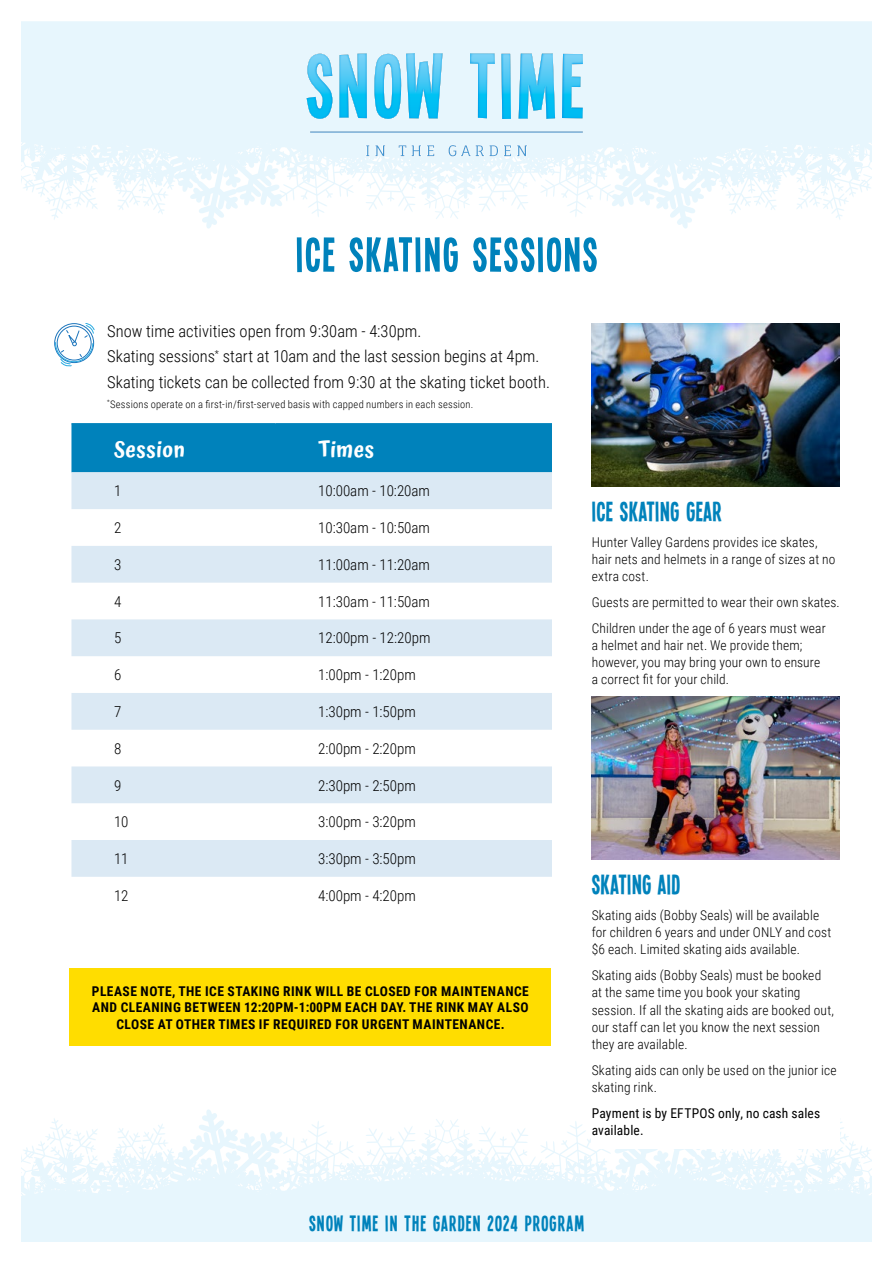
<style>
.page{position:relative;width:893px;height:1263px;background:#fff}
.page>*{position:absolute;margin:0;border:0;box-sizing:border-box;transform-origin:0 0}
.t1{font:52.5px "Single Sleeve";letter-spacing:.04em;color:#0082bb}
.t2{font:30px "Single Sleeve";letter-spacing:.02em;color:#0082bb}
.t3{font:24px "Single Sleeve";letter-spacing:.055em;color:#0082bb}
.t4{font:600 21px "Atma";letter-spacing:.025em;color:#fff}
.t5{font:300 16.5px/25.5px "Roboto Condensed";color:#000}
.t6{font:300 15px "Roboto Condensed";color:#000}
.t7{font:300 13.5px/17.2px "Roboto Condensed";letter-spacing:.01em;color:#000}
.t8{font:700 13.5px/16.2px "Roboto Condensed";letter-spacing:.035em;color:#000;text-align:center}
.t9{font:13.5px/17.2px "Roboto Condensed";letter-spacing:.01em;color:#000}
.t10{font:300 10.5px "Roboto Condensed";letter-spacing:.02em;color:#000}
</style>
<div class="page">
<svg style="left:21px;top:21px;width:851px;height:208px;fill:#e7f6fd"></svg>
<svg style="left:21px;top:1109px;width:851px;height:133px;fill:#e7f6fd"></svg>
<div style="left:54px;top:323px;width:40px;height:40px;border:1px solid #1c75bc;border-radius:50%"></div>
<svg style="left:55px;top:323px;width:40px;height:44px"></svg>
<div style="left:71px;top:424px;width:481px;height:48px;background:#0082bb"></div>
<svg style="left:71px;top:472px;width:481px;height:405px;fill:#dbe9f4"></svg>
<hr style="left:71px;top:423px;width:205px;height:1px;background:#0082bb">
<hr style="left:276px;top:423px;width:276px;height:1px;background:#0082bb">
<div style="left:69px;top:969px;width:482px;height:77px;background:#fd0"></div>
<img style="left:592px;top:323px;width:248px;height:163px">
<img style="left:592px;top:696px;width:248px;height:163px">
<div style="left:592px;top:872px;width:248px;height:276px;background:#fff"></div>
<hr style="left:310px;top:131px;width:273px;height:2px;background:#fff">
<svg style="left:307px;top:53px;width:276px;height:66px;background:#88d9f6"></svg>
<svg style="left:366px;top:145px;width:20px;height:11px"></svg>
<svg style="left:398px;top:145px;width:37px;height:11px"></svg>
<svg style="left:448px;top:142px;width:79px;height:14px"></svg>
<hr style="left:310px;top:132px;width:273px;height:1px;background:#4495d1">
<h1 class="t1" style="left:296px;top:225px;width:303px">ICE SKATING SESSIONS</h1>
<p class="t5" style="left:107px;top:318px;width:444px">Snow time activities open from 9:30am - 4:30pm.<br>Skating sessions<sup>*</sup> start at 10am and the last session begins at 4pm.<br>Skating tickets can be collected from 9:30 at the skating ticket booth.</p>
<p class="t10" style="left:107px;top:397px;width:368px"><sup>*</sup>Sessions operate on a first-in/first-served basis with capped numbers in each session.</p>
<h3 class="t4" style="left:114px;top:434px;width:73px">Session</h3>
<h3 class="t4" style="left:318px;top:434px;width:58px">Times</h3>
<p class="t6" style="left:114px;top:480px;width:9px">1</p>
<p class="t6" style="left:318px;top:480px;width:113px">10:00am - 10:20am</p>
<p class="t6" style="left:114px;top:517px;width:9px">2</p>
<p class="t6" style="left:318px;top:517px;width:113px">10:30am - 10:50am</p>
<p class="t6" style="left:114px;top:554px;width:9px">3</p>
<p class="t6" style="left:318px;top:554px;width:113px">11:00am - 11:20am</p>
<p class="t6" style="left:114px;top:591px;width:9px">4</p>
<p class="t6" style="left:318px;top:591px;width:113px">11:30am - 11:50am</p>
<p class="t6" style="left:114px;top:628px;width:9px">5</p>
<p class="t6" style="left:318px;top:628px;width:114px">12:00pm - 12:20pm</p>
<p class="t6" style="left:114px;top:664px;width:9px">6</p>
<p class="t6" style="left:318px;top:664px;width:99px">1:00pm - 1:20pm</p>
<p class="t6" style="left:114px;top:701px;width:9px">7</p>
<p class="t6" style="left:318px;top:701px;width:99px">1:30pm - 1:50pm</p>
<p class="t6" style="left:114px;top:738px;width:9px">8</p>
<p class="t6" style="left:318px;top:738px;width:99px">2:00pm - 2:20pm</p>
<p class="t6" style="left:114px;top:775px;width:9px">9</p>
<p class="t6" style="left:318px;top:775px;width:99px">2:30pm - 2:50pm</p>
<p class="t6" style="left:114px;top:811px;width:16px">10</p>
<p class="t6" style="left:318px;top:811px;width:99px">3:00pm - 3:20pm</p>
<p class="t6" style="left:114px;top:848px;width:16px">11</p>
<p class="t6" style="left:318px;top:848px;width:99px">3:30pm - 3:50pm</p>
<p class="t6" style="left:114px;top:885px;width:16px">12</p>
<p class="t6" style="left:318px;top:885px;width:99px">4:00pm - 4:20pm</p>
<p class="t8" style="left:92px;top:983px;width:438px">PLEASE NOTE, THE ICE STAKING RINK WILL BE CLOSED FOR MAINTENANCE<br>AND CLEANING BETWEEN 12:20PM-1:00PM EACH DAY. THE RINK MAY ALSO<br>CLOSE AT OTHER TIMES IF REQUIRED FOR URGENT MAINTENANCE.</p>
<h2 class="t2" style="left:592px;top:494px;width:131px">ICE SKATING GEAR</h2>
<p class="t7" style="left:592px;top:533px;width:245px">Hunter Valley Gardens provides ice skates, hair nets and helmets in a range of sizes at no extra cost.</p>
<p class="t7" style="left:592px;top:589px;width:250px;line-height:25.8px">Guests are permitted to wear their own skates.<br>Children under the age of 6 years must wear</p>
<p class="t7" style="left:592px;top:636px;width:230px">a helmet and hair net. We provide them; however, you may bring your own to ensure a correct fit for your child.</p>
<h2 class="t2" style="left:592px;top:867px;width:90px">SKATING AID</h2>
<p class="t7" style="left:592px;top:906px;width:241px">Skating aids (Bobby Seals) will be available for children 6 years and under ONLY and cost $6 each. Limited skating aids available.</p>
<p class="t7" style="left:592px;top:966px;width:244px">Skating aids (Bobby Seals) must be booked at the same time you book your skating session. If all the skating aids are booked out, our staff can let you know the next session they are available.</p>
<p class="t7" style="left:592px;top:1061px;width:247px">Skating aids can only be used on the junior ice skating rink.</p>
<p class="t9" style="left:592px;top:1104px;width:230px">Payment is by EFTPOS only, no cash sales available.</p>
<h3 class="t3" style="left:309px;top:1210px;width:276px">SNOW TIME IN THE GARDEN 2024 PROGRAM</h3>
</div>
